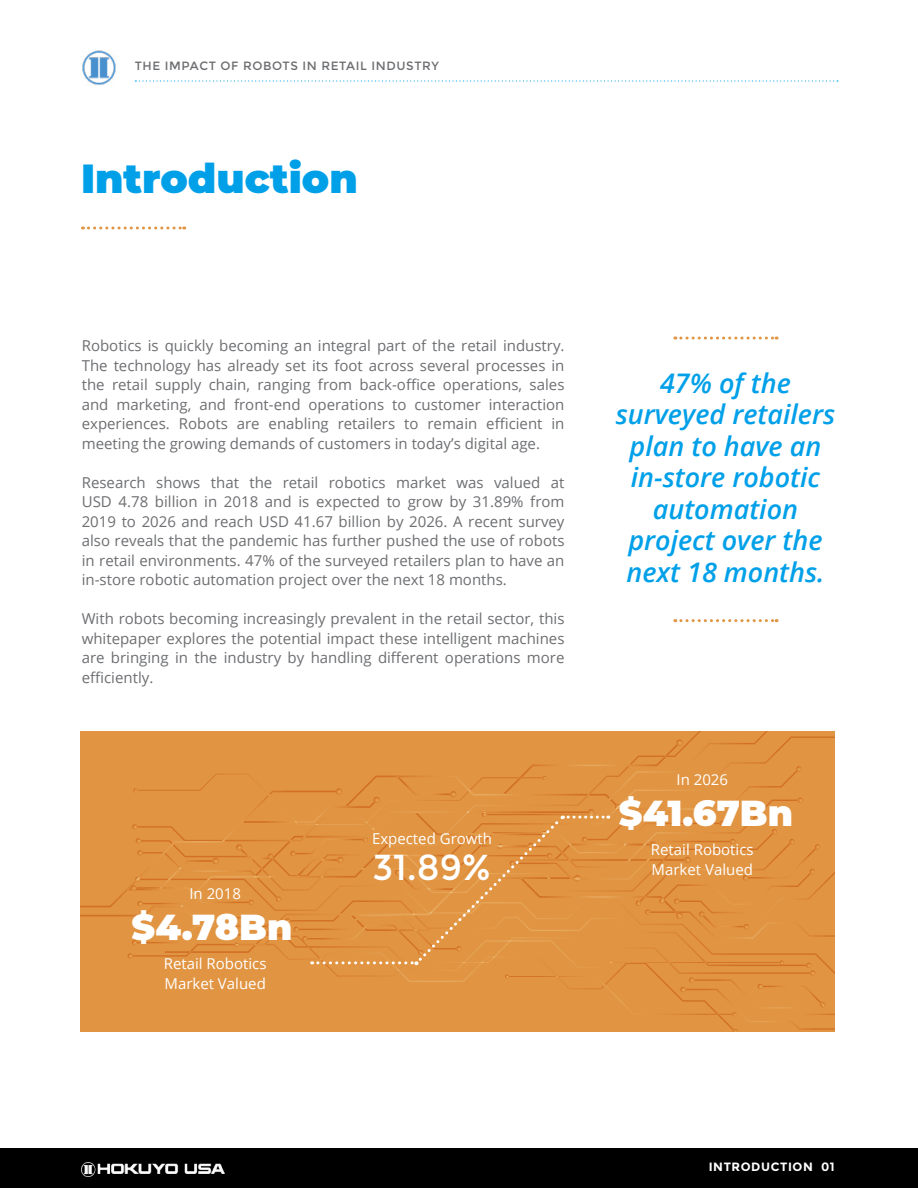
<style>
.page{position:relative;width:918px;height:1188px;background:#fff}
.page>*{position:absolute;margin:0;border:0;box-sizing:border-box;transform-origin:0 0}
.t1{font:900 40.5px "Montserrat";color:#00a0e9}
.t2{font:900 36px "Montserrat";color:#fff}
.t3{font:36px "Montserrat";color:#fff}
.t4{font:italic 600 27px/31.5px "Open Sans";color:#00a0e9;text-align:center}
.t5{font:15px/19.5px "Open Sans";color:#6d6e71;text-align:justify}
.t6{font:15px/19.5px "Open Sans";color:#fff}
.t7{font:12px "Montserrat";letter-spacing:.05em;color:#6d6e71}
.t8{font:700 12px "Montserrat";letter-spacing:.05em;color:#fff}
</style>
<div class="page">
<div style="left:0;top:1148px;width:918px;height:40px;background:#000"></div>
<img style="left:81px;top:1162px;width:144px;height:15px">
<img style="left:82px;top:50px;width:34px;height:35px">
<svg style="left:135px;top:80px;width:703px;height:2px"></svg>
<svg style="left:82px;top:226px;width:103px;height:4px"></svg>
<svg style="left:675px;top:337px;width:102px;height:3px"></svg>
<svg style="left:675px;top:619px;width:102px;height:3px"></svg>
<svg style="left:80px;top:732px;width:755px;height:300px;background:#e09340"></svg>
<p class="t7" style="left:135px;top:58px;width:306px">THE IMPACT OF ROBOTS IN RETAIL INDUSTRY</p>
<h1 class="t1" style="left:81px;top:148px;width:278px">Introduction</h1>
<p class="t5" style="left:82px;top:335px;width:484px">Robotics is quickly becoming an integral part of the retail industry.<br>The technology has already set its foot across several processes in the retail supply chain, ranging from back-office operations, sales and marketing, and front-end operations to customer interaction experiences. Robots are enabling retailers to remain efficient in meeting the growing demands of customers in today’s digital age.</p>
<p class="t5" style="left:82px;top:472px;width:484px">Research shows that the retail robotics market was valued at USD 4.78 billion in 2018 and is expected to grow by 31.89% from 2019 to 2026 and reach USD 41.67 billion by 2026. A recent survey also reveals that the pandemic has further pushed the use of robots in retail environments. 47% of the surveyed retailers plan to have an in-store robotic automation project over the next 18 months.</p>
<p class="t5" style="left:82px;top:608px;width:484px">With robots becoming increasingly prevalent in the retail sector, this whitepaper explores the potential impact these intelligent machines are bringing in the industry by handling different operations more efficiently.</p>
<p class="t6" style="left:372px;top:828px;width:122px">Expected Growth</p>
<p class="t6" style="left:189px;top:883px;width:53px">In 2018</p>
<h2 class="t2" style="left:132px;top:901px;width:162px">$4.78Bn</h2>
<p class="t6" style="left:164px;top:954px;width:104px">Retail Robotics<br>Market Valued</p>
<h2 class="t3" style="left:372px;top:847px;width:120px">31.89%</h2>
<h3 class="t4" style="left:616px;top:367px;width:221px">47% of the surveyed retailers plan to have an in-store robotic automation project over the next 18 months.</h3>
<p class="t6" style="left:677px;top:769px;width:53px">In 2026</p>
<h2 class="t2" style="left:619px;top:787px;width:176px">$41.67Bn</h2>
<p class="t6" style="left:651px;top:840px;width:104px">Retail Robotics<br>Market Valued</p>
<p class="t8" style="left:709px;top:1160px;width:128px">INTRODUCTION 01</p>
</div>
